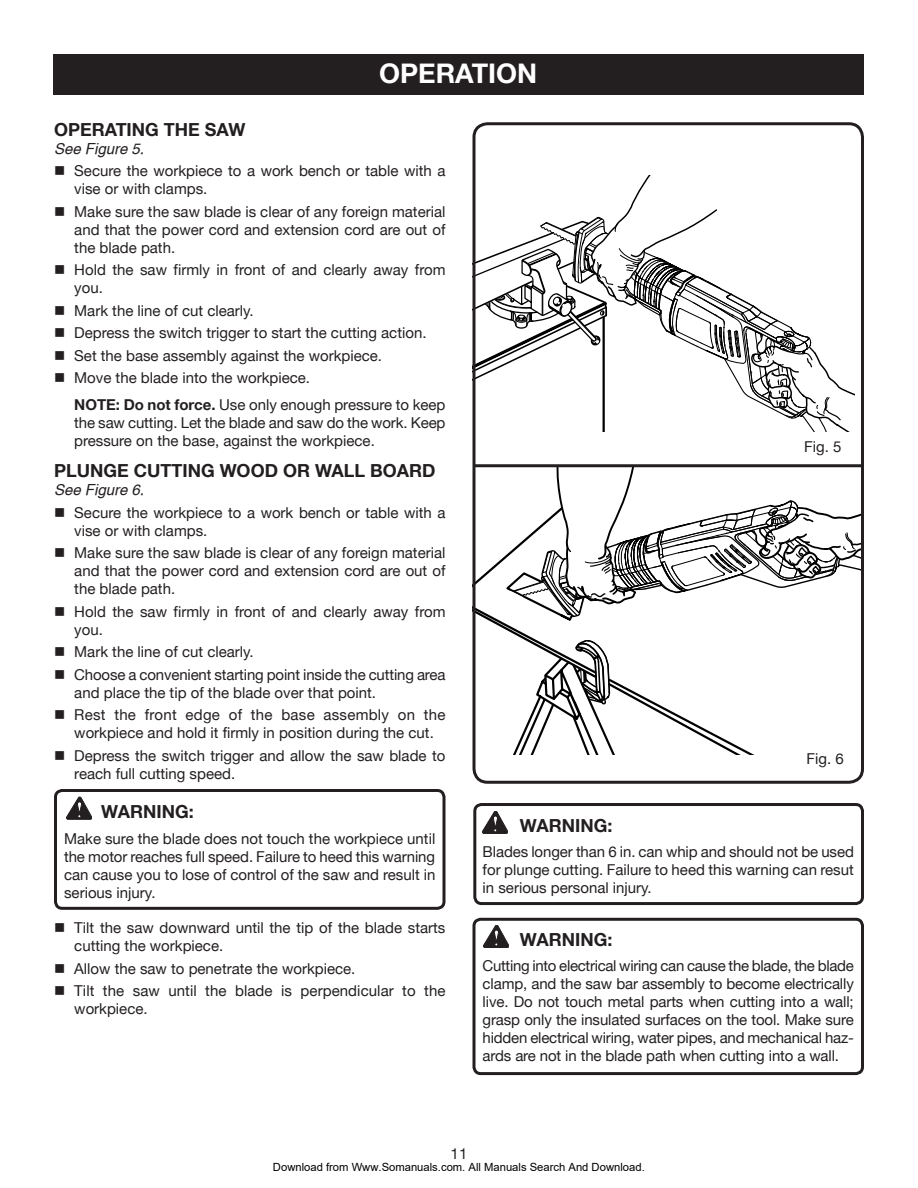
<style>
.page{position:relative;width:918px;height:1188px;background:#fff}
.page>*{position:absolute;margin:0;border:0;box-sizing:border-box;transform-origin:0 0}
.HEADING{font:700 27px "Helvetica Neue";color:#fff}
.t1{font:700 18px "Helvetica Neue";color:#231f20}
.t2{font:15px/18px "Helvetica Neue";color:#231f20}
.t3{font:italic 15px "Helvetica";color:#231f20}
.t4{font:11.25px "Arial";color:#000}
.s1{font-weight:700}
</style>
<div class="page">
<svg style="left:472px;top:122px;width:392px;height:660px"></svg>
<hr style="left:474px;top:464px;width:390px;height:3px;background:#231f20">
<svg style="left:54px;top:789px;width:392px;height:119px"></svg>
<svg style="left:472px;top:917px;width:392px;height:157px"></svg>
<div style="left:53px;top:54px;width:811px;height:40px;background:#231f20"></div>
<svg style="left:473px;top:803px;width:391px;height:101px"></svg>
<svg style="left:66px;top:797px;width:26px;height:22px"></svg>
<svg style="left:483px;top:925px;width:26px;height:23px"></svg>
<p class="HEADING" style="left:379px;top:56px;width:159px">OPERATION</p>
<p class="t1" style="left:54px;top:118px;width:193px">OPERATING THE SAW</p>
<p class="t3" style="left:54px;top:140px;width:92px">See Figure 5.</p>
<p class="t2" style="left:74px;top:162px;width:373px;text-indent:-20px">■ Secure the workpiece to a work bench or table with a vise or with clamps.</p>
<p class="t2" style="left:74px;top:202px;width:373px;text-align:justify;text-indent:-20px">■ Make sure the saw blade is clear of any foreign material and that the power cord and extension cord are out of the blade path.</p>
<p class="t2" style="left:74px;top:261px;width:373px;text-indent:-20px">■ Hold the saw firmly in front of and clearly away from you.</p>
<p class="t2" style="left:54px;top:301px;width:201px">■ Mark the line of cut clearly.</p>
<p class="t2" style="left:54px;top:324px;width:374px">■ Depress the switch trigger to start the cutting action.</p>
<p class="t2" style="left:54px;top:346px;width:330px">■ Set the base assembly against the workpiece.</p>
<p class="t2" style="left:54px;top:369px;width:258px">■ Move the blade into the workpiece.</p>
<p class="t2" style="left:74px;top:396px;width:373px;text-align:justify"><span class="s1">NOTE: Do not force.</span> Use only enough pressure to keep the saw cutting. Let the blade and saw do the work. Keep pressure on the base, against the workpiece.</p>
<p class="t1" style="left:54px;top:459px;width:383px">PLUNGE CUTTING WOOD OR WALL BOARD</p>
<p class="t3" style="left:54px;top:481px;width:92px">See Figure 6.</p>
<p class="t2" style="left:74px;top:503px;width:373px;text-indent:-20px">■ Secure the workpiece to a work bench or table with a vise or with clamps.</p>
<p class="t2" style="left:74px;top:544px;width:373px;text-align:justify;text-indent:-20px">■ Make sure the saw blade is clear of any foreign material and that the power cord and extension cord are out of the blade path.</p>
<p class="t2" style="left:74px;top:602px;width:373px;text-indent:-20px">■ Hold the saw firmly in front of and clearly away from you.</p>
<p class="t2" style="left:54px;top:643px;width:201px">■ Mark the line of cut clearly.</p>
<p class="t2" style="left:74px;top:665px;width:373px;text-indent:-20px">■ Choose a convenient starting point inside the cutting area and place the tip of the blade over that point.</p>
<p class="t2" style="left:54px;top:706px;width:393px;text-align:center">■ Rest the front edge of the base assembly on the workpiece and hold it firmly in position during the cut.</p>
<p class="t2" style="left:74px;top:746px;width:373px;text-indent:-20px">■ Depress the switch trigger and allow the saw blade to reach full cutting speed.</p>
<p class="t1" style="left:101px;top:801px;width:94px">WARNING:</p>
<p class="t2" style="left:64px;top:829px;width:373px;text-align:justify">Make sure the blade does not touch the workpiece until the motor reaches full speed. Failure to heed this warning can cause you to lose of control of the saw and result in serious injury.</p>
<p class="t2" style="left:74px;top:919px;width:373px;text-indent:-20px">■ Tilt the saw downward until the tip of the blade starts cutting the workpiece.</p>
<p class="t2" style="left:54px;top:959px;width:303px">■ Allow the saw to penetrate the workpiece.</p>
<p class="t2" style="left:74px;top:982px;width:373px;text-indent:-20px">■ Tilt the saw until the blade is perpendicular to the workpiece.</p>
<p class="t2" style="left:804px;top:438px;width:39px">Fig. 5</p>
<p class="t2" style="left:807px;top:750px;width:39px">Fig. 6</p>
<p class="t1" style="left:520px;top:814px;width:94px">WARNING:</p>
<p class="t2" style="left:483px;top:843px;width:373px;text-align:justify">Blades longer than 6 in. can whip and should not be used for plunge cutting. Failure to heed this warning can resut in serious personal injury.</p>
<p class="t1" style="left:520px;top:928px;width:94px">WARNING:</p>
<p class="t2" style="left:483px;top:957px;width:373px;text-align:justify">Cutting into electrical wiring can cause the blade, the blade clamp, and the saw bar assembly to become electrically live. Do not touch metal parts when cutting into a wall; grasp only the insulated surfaces on the tool. Make sure hidden electrical wiring, water pipes, and mechanical haz&shy;ards are not in the blade path when cutting into a wall.</p>
<p class="t2" style="left:451px;top:1145px;width:18px">11</p>
<p class="t4" style="left:273px;top:1160px;width:373px">Download from Www.Somanuals.com. All Manuals Search And Download.</p>
</div>
